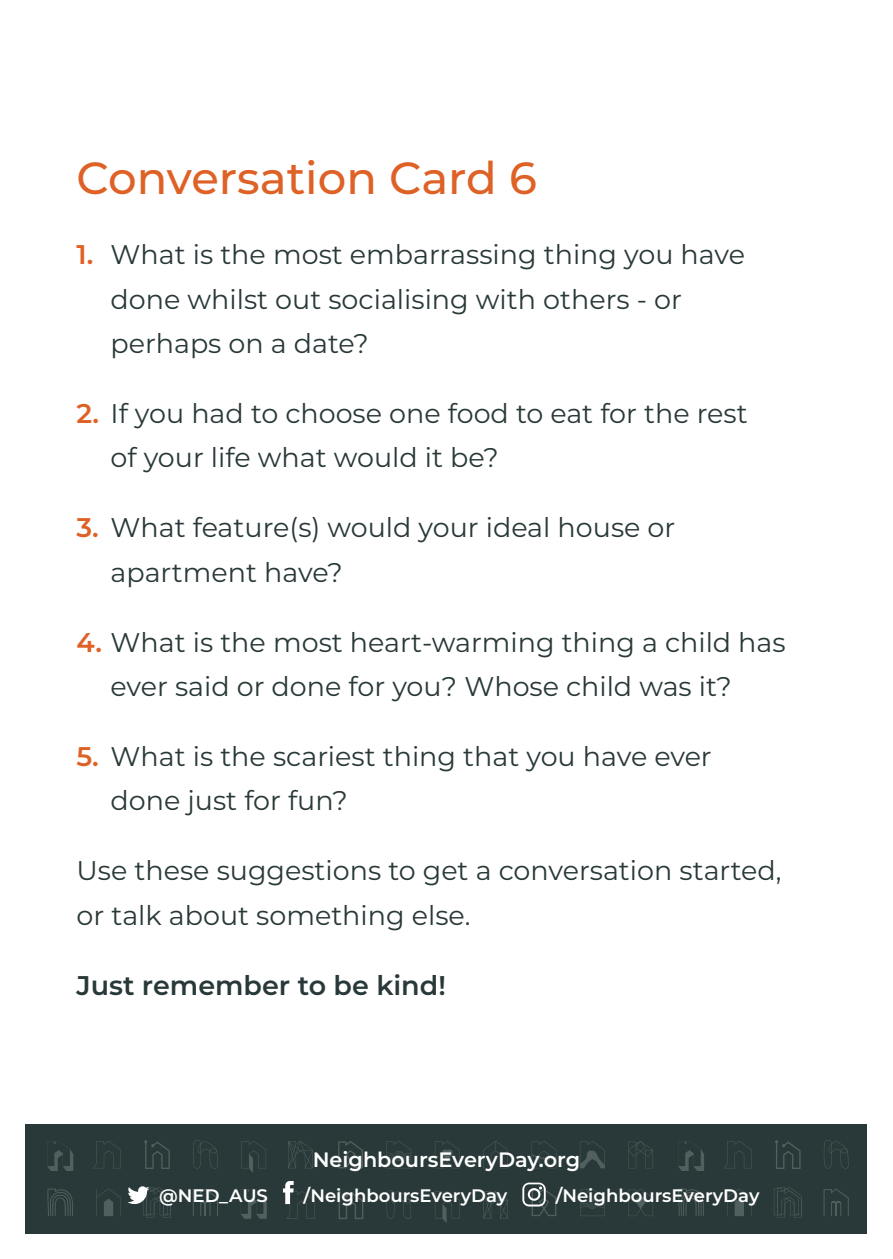
<style>
.page{position:relative;width:893px;height:1259px;background:#fff}
.page>*{position:absolute;margin:0;border:0;box-sizing:border-box;transform-origin:0 0}
.t1{font:500 45px "Montserrat";color:#de6126}
.t2{font:27px/44.4px "Montserrat";color:#293838}
.t3{font:600 27px "Montserrat";color:#293838}
.t4{font:600 20.7px "Montserrat";color:#fff}
.t5{font:600 18px "Montserrat";color:#fff}
.s1{font-weight:600;color:#de6126}
</style>
<div class="page">
<div style="left:26px;top:1124px;width:841px;height:109px;background:#293838"></div>
<svg style="left:96px;top:1189px;width:25px;height:27px"></svg>
<svg style="left:47px;top:1141px;width:26px;height:30px"></svg>
<svg style="left:628px;top:1141px;width:25px;height:27px"></svg>
<svg style="left:338px;top:1141px;width:25px;height:27px"></svg>
<svg style="left:47px;top:1188px;width:26px;height:28px"></svg>
<svg style="left:435px;top:1141px;width:25px;height:27px"></svg>
<svg style="left:532px;top:1141px;width:24px;height:27px"></svg>
<svg style="left:93px;top:1141px;width:28px;height:27px"></svg>
<svg style="left:483px;top:1141px;width:25px;height:27px"></svg>
<svg style="left:386px;top:1141px;width:25px;height:27px"></svg>
<svg style="left:193px;top:1189px;width:25px;height:27px"></svg>
<svg style="left:241px;top:1189px;width:26px;height:29px"></svg>
<svg style="left:628px;top:1189px;width:25px;height:27px"></svg>
<svg style="left:580px;top:1189px;width:25px;height:27px"></svg>
<svg style="left:580px;top:1141px;width:25px;height:27px"></svg>
<svg style="left:241px;top:1141px;width:25px;height:32px"></svg>
<svg style="left:288px;top:1141px;width:25px;height:27px"></svg>
<svg style="left:144px;top:1140px;width:26px;height:29px"></svg>
<svg style="left:193px;top:1140px;width:25px;height:28px"></svg>
<svg style="left:435px;top:1191px;width:25px;height:32px"></svg>
<svg style="left:483px;top:1191px;width:25px;height:27px"></svg>
<svg style="left:338px;top:1190px;width:25px;height:29px"></svg>
<svg style="left:386px;top:1190px;width:25px;height:29px"></svg>
<svg style="left:727px;top:1189px;width:25px;height:27px"></svg>
<svg style="left:774px;top:1187px;width:28px;height:30px"></svg>
<svg style="left:678px;top:1141px;width:26px;height:30px"></svg>
<svg style="left:678px;top:1188px;width:26px;height:28px"></svg>
<svg style="left:724px;top:1141px;width:28px;height:27px"></svg>
<svg style="left:823px;top:1189px;width:26px;height:27px"></svg>
<svg style="left:775px;top:1140px;width:26px;height:29px"></svg>
<svg style="left:824px;top:1140px;width:25px;height:28px"></svg>
<svg style="left:127px;top:1186px;width:44px;height:31px"></svg>
<svg style="left:283px;top:1181px;width:32px;height:37px"></svg>
<svg style="left:522px;top:1182px;width:34px;height:34px"></svg>
<h1 class="t1" style="left:77px;top:147px;width:462px">Conversation Card 6</h1>
<p class="t2" style="left:111px;top:231px;width:636px;text-indent:-34px"><span class="s1">1.</span> What is the most embarrassing thing you have done whilst out socialising with others - or perhaps on a date?</p>
<p class="t2" style="left:111px;top:390px;width:639px;text-indent:-34px"><span class="s1">2.</span> If you had to choose one food to eat for the rest of your life what would it be?</p>
<p class="t2" style="left:111px;top:504px;width:566px;text-indent:-34px"><span class="s1">3.</span> What feature(s) would your ideal house or apartment have?</p>
<p class="t2" style="left:111px;top:619px;width:677px;text-indent:-34px"><span class="s1">4.</span> What is the most heart-warming thing a child has ever said or done for you? Whose child was it?</p>
<p class="t2" style="left:111px;top:733px;width:603px;text-indent:-34px"><span class="s1">5.</span> What is the scariest thing that you have ever done just for fun?</p>
<p class="t2" style="left:77px;top:847px;width:707px">Use these suggestions to get a conversation started, or talk about something else.</p>
<p class="t3" style="left:77px;top:966px;width:371px">Just remember to be kind!</p>
<p class="t4" style="left:313px;top:1145px;width:269px">NeighboursEveryDay.org</p>
<p class="t5" style="left:159px;top:1182px;width:110px">@NED_AUS</p>
<p class="t5" style="left:304px;top:1182px;width:205px">/NeighboursEveryDay</p>
<p class="t5" style="left:556px;top:1182px;width:205px">/NeighboursEveryDay</p>
</div>
